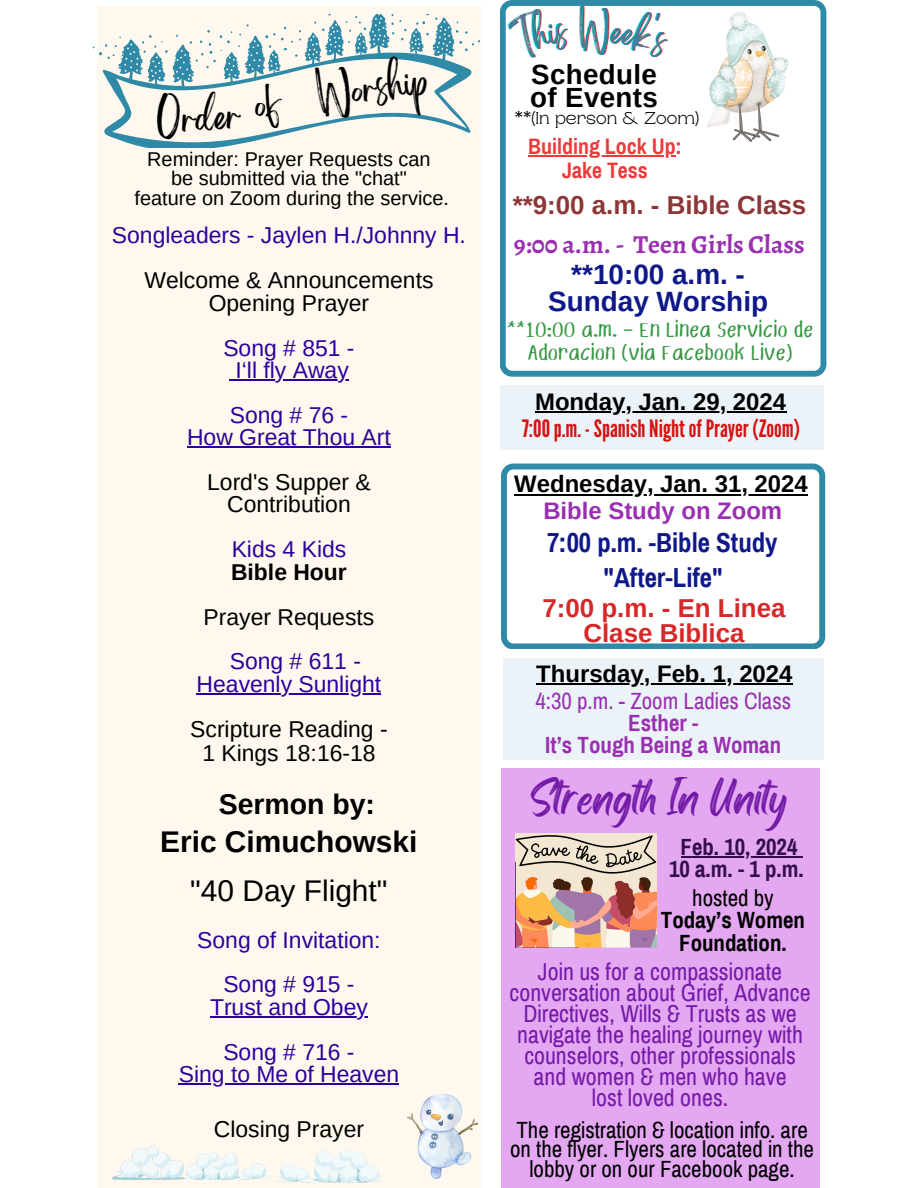
<style>
.page{position:relative;width:918px;height:1188px;background:#fff}
.page>*{position:absolute;margin:0;border:0;box-sizing:border-box;transform-origin:0 0}
.t1{font:45.9px "Black Bones";color:#731ba8}
.t2{font:31.5px "Brightwall";color:#000}
.t3{font:700 29.85px "Arimo";color:#000}
.t4{font:29.85px "Arimo";color:#000}
.t5{font:700 28.5px "Arimo";color:#000}
.t6{font:700 27.9px/26.8px "Arimo";color:#0e1889;text-align:center}
.t7{font:700 27.75px/22.4px "Arimo";letter-spacing:.015em;color:#000}
.t8{font:700 26.85px "Archivo Narrow";color:#0e1889}
.t9{font:700 25.95px/25.3px "Arimo";color:#d82728;text-align:center}
.t10{font:700 25.95px "Alegreya";color:#9a2fb1}
.t11{font:700 25.95px "Arimo";color:#8d3636}
.t12{font:23.85px/21px "Archivo Narrow";color:#731ba8;text-align:center}
.t13{font:700 23.85px "Arimo";color:#000}
.t14{font:23.85px "League Gothic";color:#d61212}
.t15{font:700 23.85px "Arimo";color:#9a2fb1}
.t16{font:22.95px/44.8px "Arimo";color:#2c019c}
.t17{font:22.95px "Arimo";color:#000}
.t18{font:22.95px/19.5px "Archivo Narrow";color:#000;text-align:center}
.t19{font:22.95px/22.4px "Story Book Rough";color:#379844;text-align:center}
.t20{font:700 22.95px/22.4px "Archivo Narrow";color:#9a2fb1;text-align:center}
.t21{font:700 22.95px/22.4px "Archivo Narrow";color:#000;text-align:center}
.t22{font:700 22.95px/22.4px "Archivo Narrow";color:#340e4b;text-align:center}
.t23{font:700 22.95px "Arimo";color:#000}
.t24{font:700 21.9px/23.9px "Archivo Narrow";color:#ed3b3b;text-align:center}
.t25{font:19.95px "Arimo";color:#000}
.t26{font:300 17.1px "Rasputin";color:#000}
.s1{font-weight:400}
</style>
<div class="page">
<div style="left:97px;top:6px;width:384px;height:1182px;background:#fff8ef"></div>
<svg style="left:500px;top:0;width:326px;height:377px"></svg>
<svg style="left:501px;top:464px;width:324px;height:185px"></svg>
<div style="left:500px;top:386px;width:323px;height:64px;background:#ebf3f8"></div>
<img style="left:708px;top:10px;width:81px;height:132px">
<div style="left:503px;top:658px;width:320px;height:102px;background:#ebf3f8"></div>
<div style="left:502px;top:768px;width:318px;height:420px;background:#e4a7f2"></div>
<img style="left:516px;top:874px;width:140px;height:73px">
<svg style="left:516px;top:833px;width:140px;height:41px"></svg>
<svg style="left:229px;top:379px;width:7px;height:2px"></svg>
<hr style="left:236px;top:379px;width:113px;height:2px;background:#2c019c">
<hr style="left:187px;top:447px;width:204px;height:1px;background:#2c019c">
<hr style="left:197px;top:693px;width:184px;height:2px;background:#2c019c">
<hr style="left:210px;top:1016px;width:158px;height:2px;background:#2c019c">
<hr style="left:179px;top:1084px;width:220px;height:1px;background:#2c019c">
<svg style="left:92px;top:14px;width:388px;height:133px"></svg>
<img style="left:407px;top:1095px;width:71px;height:84px">
<img style="left:185px;top:1153px;width:84px;height:27px">
<img style="left:113px;top:1147px;width:72px;height:32px">
<img style="left:276px;top:1150px;width:106px;height:33px">
<hr style="left:681px;top:857px;width:117px;height:1px;background:#340e4b">
<hr style="left:536px;top:683px;width:257px;height:2px;background:#000">
<hr style="left:514px;top:494px;width:294px;height:1px;background:#000">
<hr style="left:535px;top:412px;width:251px;height:1px;background:#000">
<hr style="left:528px;top:155px;width:148px;height:2px;background:#ed3b3b">
<svg style="left:254px;top:81px;width:34px;height:49px"></svg>
<svg style="left:506px;top:7px;width:64px;height:55px"></svg>
<svg style="left:579px;top:5px;width:91px;height:55px"></svg>
<p class="t2" style="left:156px;top:109px;width:85px;rotate:-3deg">Order</p>
<p class="t2" style="left:316px;top:83px;width:113px;rotate:-7deg">Worship</p>
<p class="t25" style="left:147px;top:148px;width:285px">Reminder: Prayer Requests can</p>
<p class="t25" style="left:171px;top:167px;width:237px">be submitted via the "chat"</p>
<p class="t25" style="left:135px;top:186px;width:316px">feature on Zoom during the service.</p>
<p class="t16" style="left:112px;top:213px;width:356px">Songleaders - Jaylen H./Johnny H.</p>
<p class="t17" style="left:144px;top:267px;width:291px">Welcome &amp; Announcements</p>
<p class="t17" style="left:209px;top:290px;width:162px">Opening Prayer</p>
<p class="t16" style="left:223px;top:325px;width:133px">Song # 851 -</p>
<p class="t16" style="left:230px;top:348px;width:121px">I‘ll fly Away<br>Song # 76 -</p>
<p class="t16" style="left:187px;top:415px;width:205px">How Great Thou Art</p>
<p class="t17" style="left:207px;top:469px;width:165px">Lord's Supper &amp;</p>
<p class="t17" style="left:227px;top:492px;width:125px">Contribution</p>
<p class="t16" style="left:232px;top:527px;width:116px">Kids 4 Kids</p>
<p class="t23" style="left:231px;top:559px;width:117px">Bible Hour</p>
<p class="t17" style="left:204px;top:604px;width:172px">Prayer Requests</p>
<p class="t16" style="left:230px;top:639px;width:133px">Song # 611 -</p>
<p class="t16" style="left:197px;top:661px;width:186px">Heavenly Sunlight</p>
<h3 class="t17" style="left:190px;top:716px;width:199px">Scripture Reading -</h3>
<h4 class="t17" style="left:202px;top:740px;width:175px">1 Kings 18:16-18</h4>
<p class="t5" style="left:219px;top:789px;width:158px">Sermon by:</p>
<p class="t3" style="left:160px;top:825px;width:259px">Eric Cimuchowski</p>
<p class="t4" style="left:190px;top:874px;width:199px">"40 Day Flight"</p>
<p class="t16" style="left:197px;top:917px;width:185px">Song of Invitation:</p>
<p class="t16" style="left:223px;top:962px;width:133px">Song # 915 -</p>
<p class="t16" style="left:210px;top:984px;width:159px">Trust and Obey</p>
<p class="t16" style="left:223px;top:1029px;width:133px">Song # 716 -</p>
<p class="t16" style="left:179px;top:1052px;width:222px">Sing to Me of Heaven</p>
<p class="t17" style="left:214px;top:1117px;width:152px">Closing Prayer</p>
<p class="t7" style="left:530px;top:64px;width:129px">Schedule of Events</p>
<h6 class="t26" style="left:515px;top:109px;width:186px">**(In person &amp; Zoom)</h6>
<p class="t24" style="left:528px;top:134px;width:155px">Building Lock Up:<br>Jake Tess</p>
<p class="t11" style="left:513px;top:190px;width:295px">**9:00 a.m. - Bible Class</p>
<p class="t10" style="left:514px;top:227px;width:293px">9:00 a.m. - Teen Girls Class</p>
<p class="t6" style="left:548px;top:261px;width:221px">**10:00 a.m. -<br>Sunday Worship</p>
<p class="t19" style="left:507px;top:317px;width:308px">**10:00 a.m. - En Linea Servicio de<br>Adoracion (via Facebook Live)</p>
<p class="t13" style="left:535px;top:389px;width:253px">Monday, Jan. 29, 2024</p>
<p class="t14" style="left:522px;top:415px;width:280px">7:00p.m. - SpanishNightofPrayer (Zoom)</p>
<h6 class="t13" style="left:514px;top:471px;width:295px">Wednesday, Jan. 31, 2024</h6>
<h5 class="t15" style="left:543px;top:498px;width:240px">Bible Study on Zoom</h5>
<p class="t8" style="left:547px;top:528px;width:232px">7:00 p.m. -Bible Study</p>
<h5 class="t8" style="left:604px;top:563px;width:120px">"After-Life"</h5>
<h6 class="t9" style="left:542px;top:595px;width:245px">7:00 p.m. - En Linea<br>Clase Biblica</h6>
<h4 class="t13" style="left:536px;top:660px;width:258px">Thursday, Feb. 1, 2024</h4>
<h5 class="t20" style="left:535px;top:690px;width:257px"><span class="s1">4:30 p.m. - Zoom Ladies Class<br></span>Esther -<br>It’s Tough Being a Woman</h5>
<h6 class="t1" style="left:531px;top:765px;width:258px">Strength In Unity</h6>
<h5 class="t22" style="left:669px;top:836px;width:136px">Feb. 10, 2024<br>10 a.m. - 1 p.m.</h5>
<p class="t21" style="left:661px;top:887px;width:146px"><span class="s1">hosted by<br></span>Today’s Women<br>Foundation.</p>
<h5 class="t12" style="left:510px;top:962px;width:302px">Join us for a compassionate conversation about Grief, Advance<br>Directives, Wills &amp; Trusts as we navigate the healing journey with counselors, other professionals and women &amp; men who have</h5>
<p class="t12" style="left:592px;top:1087px;width:138px">lost loved ones.</p>
<h5 class="t18" style="left:510px;top:1120px;width:305px">The registration &amp; location info. are on the flyer. Flyers are located in the lobby or on our Facebook page.</h5>
</div>
